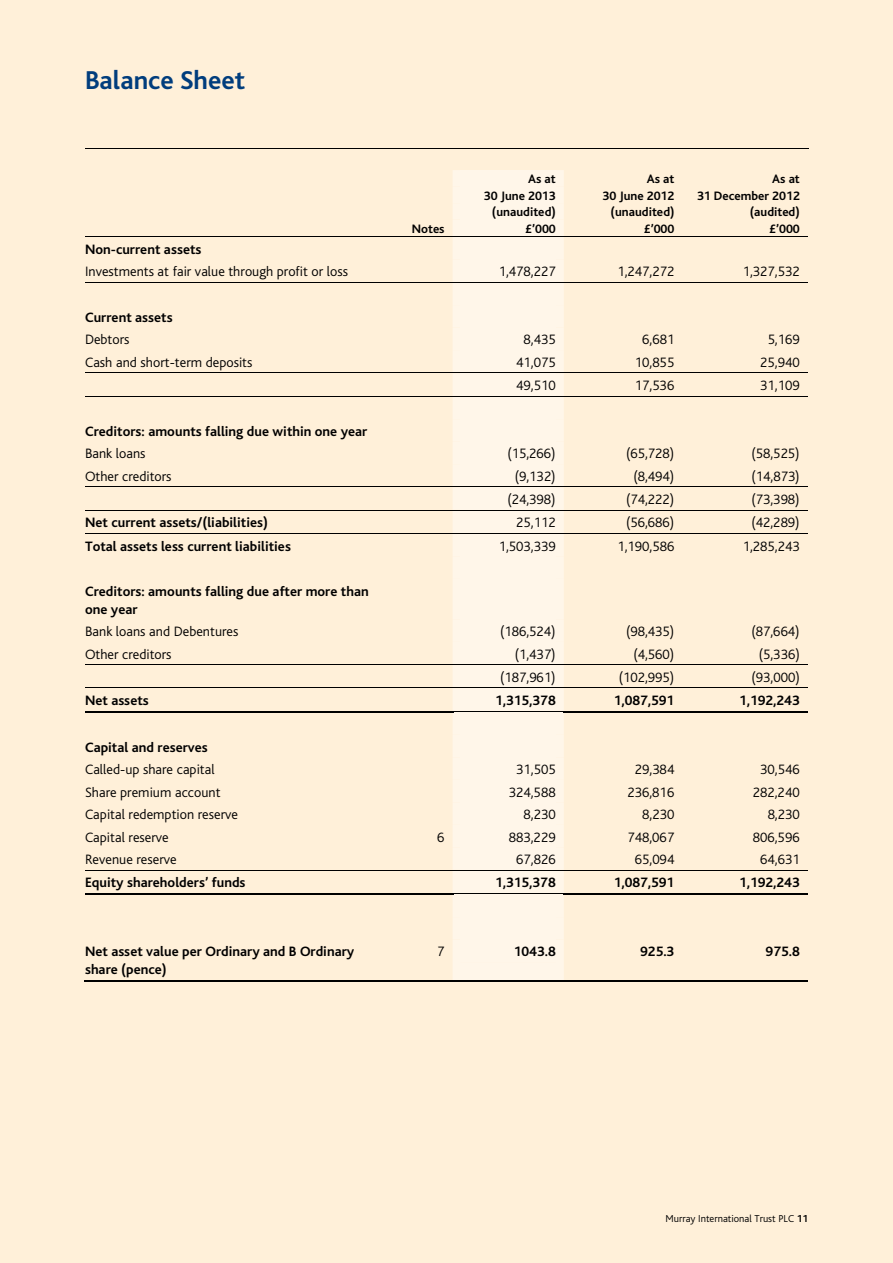
<style>
.page{position:relative;width:893px;height:1263px;background:#fff0d9}
.page>*{position:absolute;margin:0;border:0;box-sizing:border-box;transform-origin:0 0}
.t1{font:700 27px "Bliss";color:#003d7d}
.t2{font:300 14.25px "Bliss";color:#000}
.t3{font:700 14.25px/18px "Bliss";color:#000}
.t4{font:700 12.75px "Bliss";color:#000}
.t5{font:300 10.5px "Bliss";color:#000}
.s1{font-weight:700}
</style>
<div class="page">
<hr style="left:85px;top:148px;width:723px;height:1px;background:#000">
<hr style="left:85px;top:236px;width:723px;height:1px;background:#000">
<hr style="left:85px;top:282px;width:723px;height:1px;background:#000">
<hr style="left:85px;top:373px;width:723px;height:1px;background:#000">
<hr style="left:85px;top:396px;width:723px;height:1px;background:#000">
<hr style="left:85px;top:487px;width:723px;height:1px;background:#000">
<hr style="left:85px;top:510px;width:723px;height:1px;background:#000">
<hr style="left:85px;top:533px;width:723px;height:1px;background:#000">
<hr style="left:85px;top:664px;width:723px;height:1px;background:#000">
<hr style="left:85px;top:688px;width:723px;height:1px;background:#000">
<hr style="left:85px;top:711px;width:368px;height:1px;background:#000">
<hr style="left:564px;top:711px;width:244px;height:1px;background:#000">
<hr style="left:85px;top:870px;width:723px;height:1px;background:#000">
<hr style="left:85px;top:893px;width:368px;height:2px;background:#000">
<hr style="left:564px;top:893px;width:244px;height:2px;background:#000">
<div style="left:453px;top:170px;width:111px;height:810px;background:#fff6e9"></div>
<div style="left:461px;top:940px;width:95px;height:22px;background:#fff6e9"></div>
<hr style="left:84px;top:980px;width:307px;height:2px;background:#000">
<hr style="left:390px;top:980px;width:63px;height:2px;background:#000">
<hr style="left:451px;top:980px;width:113px;height:2px;background:#000">
<hr style="left:563px;top:980px;width:119px;height:2px;background:#000">
<hr style="left:681px;top:980px;width:127px;height:2px;background:#000">
<h1 class="t1" style="left:85px;top:70px;width:162px">Balance Sheet</h1>
<p class="t4" style="left:528px;top:174px;width:29px">As at</p>
<p class="t4" style="left:647px;top:174px;width:29px">As at</p>
<p class="t4" style="left:772px;top:174px;width:29px">As at</p>
<p class="t4" style="left:484px;top:191px;width:73px">30 June 2013</p>
<p class="t4" style="left:602px;top:191px;width:73px">30 June 2012</p>
<p class="t4" style="left:697px;top:191px;width:104px">31 December 2012</p>
<p class="t4" style="left:492px;top:207px;width:65px">(unaudited)</p>
<p class="t4" style="left:610px;top:207px;width:65px">(unaudited)</p>
<p class="t4" style="left:750px;top:207px;width:52px">(audited)</p>
<p class="t4" style="left:412px;top:224px;width:34px">Notes</p>
<p class="t4" style="left:525px;top:224px;width:32px">£’000</p>
<p class="t4" style="left:644px;top:224px;width:32px">£’000</p>
<p class="t4" style="left:769px;top:224px;width:32px">£’000</p>
<p class="t3" style="left:85px;top:241px;width:118px">Non-current assets</p>
<p class="t2" style="left:85px;top:266px;width:264px">Investments at fair value through profit or loss</p>
<p class="t2" style="left:499px;top:266px;width:58px">1,478,227</p>
<p class="t2" style="left:617px;top:266px;width:58px">1,247,272</p>
<p class="t2" style="left:743px;top:266px;width:58px">1,327,532</p>
<p class="t3" style="left:85px;top:309px;width:89px">Current assets</p>
<p class="t2" style="left:85px;top:334px;width:46px">Debtors</p>
<p class="t2" style="left:524px;top:334px;width:34px">8,435</p>
<p class="t2" style="left:642px;top:334px;width:34px">6,681</p>
<p class="t2" style="left:768px;top:334px;width:34px">5,169</p>
<p class="t2" style="left:85px;top:356px;width:169px">Cash and short-term deposits</p>
<p class="t2" style="left:516px;top:356px;width:41px">41,075</p>
<p class="t2" style="left:635px;top:356px;width:41px">10,855</p>
<p class="t2" style="left:760px;top:356px;width:41px">25,940</p>
<p class="t2" style="left:516px;top:380px;width:41px">49,510</p>
<p class="t2" style="left:635px;top:380px;width:41px">17,536</p>
<p class="t2" style="left:760px;top:380px;width:41px">31,109</p>
<p class="t3" style="left:85px;top:423px;width:284px">Creditors: amounts falling due within one year</p>
<p class="t2" style="left:85px;top:448px;width:62px">Bank loans</p>
<p class="t2" style="left:507px;top:448px;width:50px">(15,266)</p>
<p class="t2" style="left:626px;top:448px;width:50px">(65,728)</p>
<p class="t2" style="left:751px;top:448px;width:50px">(58,525)</p>
<p class="t2" style="left:85px;top:470px;width:88px">Other creditors</p>
<p class="t2" style="left:515px;top:470px;width:42px">(9,132)</p>
<p class="t2" style="left:633px;top:470px;width:42px">(8,494)</p>
<p class="t2" style="left:751px;top:470px;width:50px">(14,873)</p>
<p class="t2" style="left:507px;top:494px;width:50px">(24,398)</p>
<p class="t2" style="left:626px;top:494px;width:50px">(74,222)</p>
<p class="t2" style="left:751px;top:494px;width:50px">(73,398)</p>
<p class="t3" style="left:85px;top:515px;width:184px">Net current assets/(liabilities)</p>
<p class="t2" style="left:516px;top:517px;width:41px">25,112</p>
<p class="t2" style="left:626px;top:517px;width:50px">(56,686)</p>
<p class="t2" style="left:751px;top:517px;width:50px">(42,289)</p>
<p class="t3" style="left:85px;top:538px;width:207px">Total assets less current liabilities</p>
<p class="t2" style="left:499px;top:540px;width:58px">1,503,339</p>
<p class="t2" style="left:617px;top:540px;width:58px">1,190,586</p>
<p class="t2" style="left:743px;top:540px;width:58px">1,285,243</p>
<p class="t3" style="left:85px;top:583px;width:285px">Creditors: amounts falling due after more than one year</p>
<p class="t2" style="left:85px;top:626px;width:155px">Bank loans and Debentures</p>
<p class="t2" style="left:500px;top:626px;width:57px">(186,524)</p>
<p class="t2" style="left:626px;top:626px;width:50px">(98,435)</p>
<p class="t2" style="left:751px;top:626px;width:50px">(87,664)</p>
<p class="t2" style="left:85px;top:648px;width:88px">Other creditors</p>
<p class="t2" style="left:515px;top:648px;width:42px">(1,437)</p>
<p class="t2" style="left:633px;top:648px;width:42px">(4,560)</p>
<p class="t2" style="left:759px;top:648px;width:42px">(5,336)</p>
<p class="t2" style="left:500px;top:671px;width:57px">(187,961)</p>
<p class="t2" style="left:619px;top:671px;width:57px">(102,995)</p>
<p class="t2" style="left:751px;top:671px;width:50px">(93,000)</p>
<p class="t3" style="left:85px;top:693px;width:65px">Net assets</p>
<p class="t3" style="left:495px;top:693px;width:62px">1,315,378</p>
<p class="t3" style="left:614px;top:693px;width:62px">1,087,591</p>
<p class="t3" style="left:739px;top:693px;width:62px">1,192,243</p>
<p class="t3" style="left:85px;top:739px;width:124px">Capital and reserves</p>
<p class="t2" style="left:85px;top:764px;width:131px">Called-up share capital</p>
<p class="t2" style="left:516px;top:764px;width:41px">31,505</p>
<p class="t2" style="left:635px;top:764px;width:41px">29,384</p>
<p class="t2" style="left:760px;top:764px;width:41px">30,546</p>
<p class="t2" style="left:85px;top:786px;width:137px">Share premium account</p>
<p class="t2" style="left:509px;top:786px;width:48px">324,588</p>
<p class="t2" style="left:627px;top:786px;width:48px">236,816</p>
<p class="t2" style="left:753px;top:786px;width:48px">282,240</p>
<p class="t2" style="left:85px;top:809px;width:155px">Capital redemption reserve</p>
<p class="t2" style="left:524px;top:809px;width:34px">8,230</p>
<p class="t2" style="left:642px;top:809px;width:34px">8,230</p>
<p class="t2" style="left:768px;top:809px;width:34px">8,230</p>
<p class="t2" style="left:85px;top:831px;width:85px">Capital reserve</p>
<p class="t2" style="left:437px;top:831px;width:9px">6</p>
<p class="t2" style="left:509px;top:831px;width:48px">883,229</p>
<p class="t2" style="left:627px;top:831px;width:48px">748,067</p>
<p class="t2" style="left:753px;top:831px;width:48px">806,596</p>
<p class="t2" style="left:85px;top:854px;width:93px">Revenue reserve</p>
<p class="t2" style="left:516px;top:854px;width:41px">67,826</p>
<p class="t2" style="left:635px;top:854px;width:41px">65,094</p>
<p class="t2" style="left:760px;top:854px;width:41px">64,631</p>
<p class="t3" style="left:85px;top:875px;width:162px">Equity shareholders’ funds</p>
<p class="t3" style="left:495px;top:875px;width:62px">1,315,378</p>
<p class="t3" style="left:614px;top:875px;width:62px">1,087,591</p>
<p class="t3" style="left:739px;top:875px;width:62px">1,192,243</p>
<p class="t3" style="left:85px;top:944px;width:271px">Net asset value per Ordinary and B Ordinary share (pence)</p>
<p class="t2" style="left:437px;top:946px;width:9px">7</p>
<p class="t3" style="left:514px;top:944px;width:43px">1043.8</p>
<p class="t3" style="left:640px;top:944px;width:36px">925.3</p>
<p class="t3" style="left:765px;top:944px;width:36px">975.8</p>
<p class="t5" style="left:665px;top:1215px;width:144px">Murray International Trust PLC <span class="s1">11</span></p>
</div>
